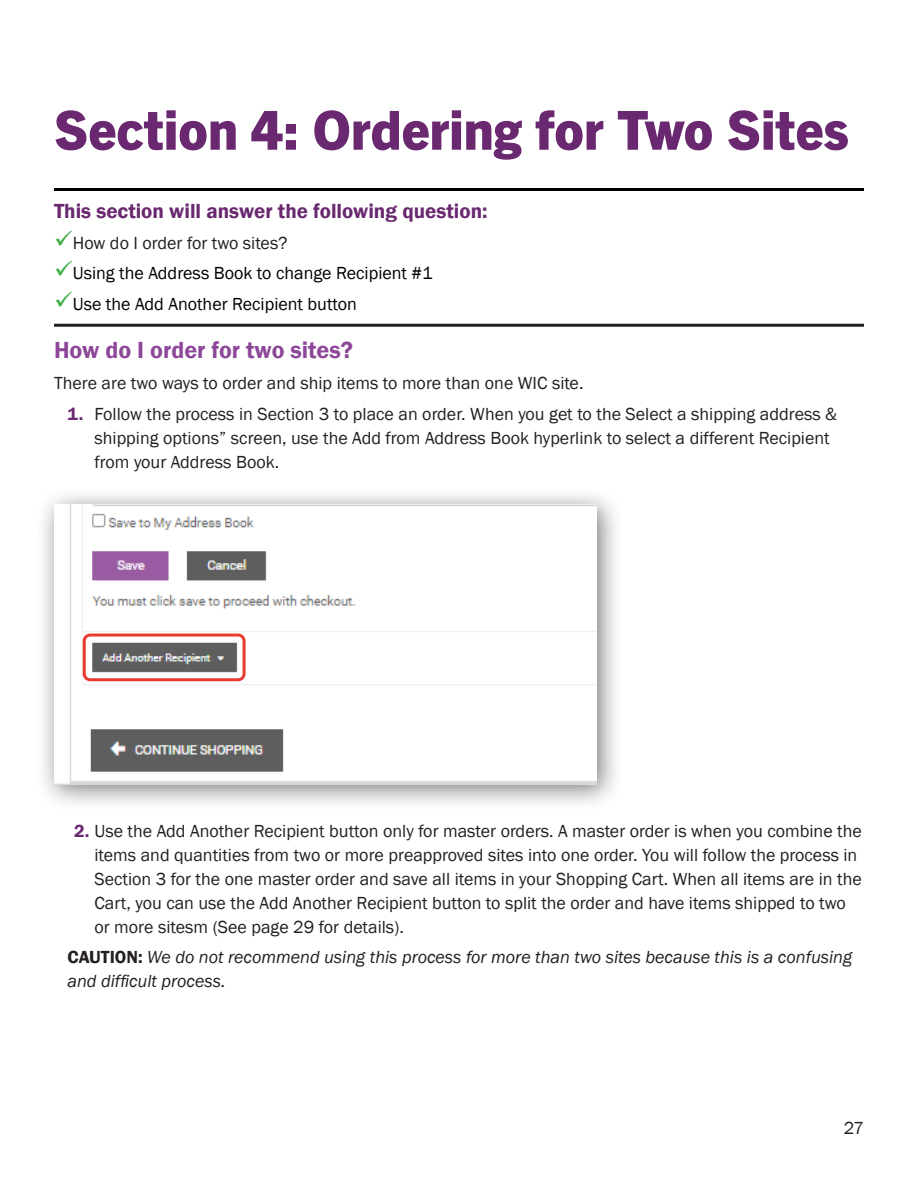
<style>
.page{position:relative;width:918px;height:1188px;background:#fff}
.page>*{position:absolute;margin:0;border:0;box-sizing:border-box;transform-origin:0 0}
.t1{font:800 54px "Trade Gothic Next LT Pro";color:#692870}
.t2{font:600 24px "Franklin Gothic";color:#8d4799}
.Rule_aBOVE{font:600 21px "Franklin Gothic";color:#692870}
.t3{font:18px/24px "Franklin Gothic";color:#231f20}
.t4{font:italic 18px/24px "Franklin Gothic";color:#231f20}
.Rule_Below{font:18px "Franklin Gothic";color:#000}
.s1{color:#40ae49}
.s2{font-weight:600;color:#692870}
.s3{font-weight:600;font-style:normal}
</style>
<div class="page">
<hr style="left:54px;top:188px;width:810px;height:3px;background:#000">
<hr style="left:54px;top:324px;width:810px;height:3px;background:#231f20">
<div style="left:36px;top:486px;width:588px;height:326px;background:#231f20;opacity:.6"></div>
<img style="left:54px;top:504px;width:542px;height:280px">
<div style="left:83px;top:634px;width:163px;height:47px;border:3px solid #e73b2e;border-radius:6px"></div>
<h2 class="t1" style="left:54px;top:93px;width:796px">Section 4: Ordering for Two Sites</h2>
<p class="Rule_aBOVE" style="left:54px;top:198px;width:435px">This section will answer the following question:</p>
<p class="t3" style="left:54px;top:231px;width:235px"><span class="s1">✓</span>How do I order for two sites?</p>
<p class="Rule_Below" style="left:54px;top:262px;width:380px"><span class="s1">✓</span>Using the Address Book to change Recipient #1</p>
<p class="Rule_Below" style="left:54px;top:293px;width:304px"><span class="s1">✓</span>Use the Add Another Recipient button</p>
<h3 class="t2" style="left:54px;top:335px;width:301px">How do I order for two sites?</h3>
<p class="t3" style="left:54px;top:371px;width:531px">There are two ways to order and ship items to more than one WIC site.</p>
<p class="t3" style="left:94px;top:402px;width:744px;text-indent:-27px"><span class="s2">1.</span> Follow the process in Section 3 to place an order. When you get to the Select a shipping address &amp; shipping options” screen, use the Add from Address Book hyperlink to select a different Recipient from your Address Book.</p>
<p class="t3" style="left:94px;top:819px;width:769px;text-indent:-20px"><span class="s2">2.</span> Use the Add Another Recipient button only for master orders. A master order is when you combine the items and quantities from two or more preapproved sites into one order. You will follow the process in Section 3 for the one master order and save all items in your Shopping Cart. When all items are in the Cart, you can use the Add Another Recipient button to split the order and have items shipped to two or more sitesm (See page 29 for details).</p>
<p class="t4" style="left:68px;top:946px;width:786px"><span class="s3">CAUTION:</span> We do not recommend using this process for more than two sites because this is a confusing and difficult process.</p>
<p class="t3" style="left:844px;top:1116px;width:22px">27</p>
</div>
